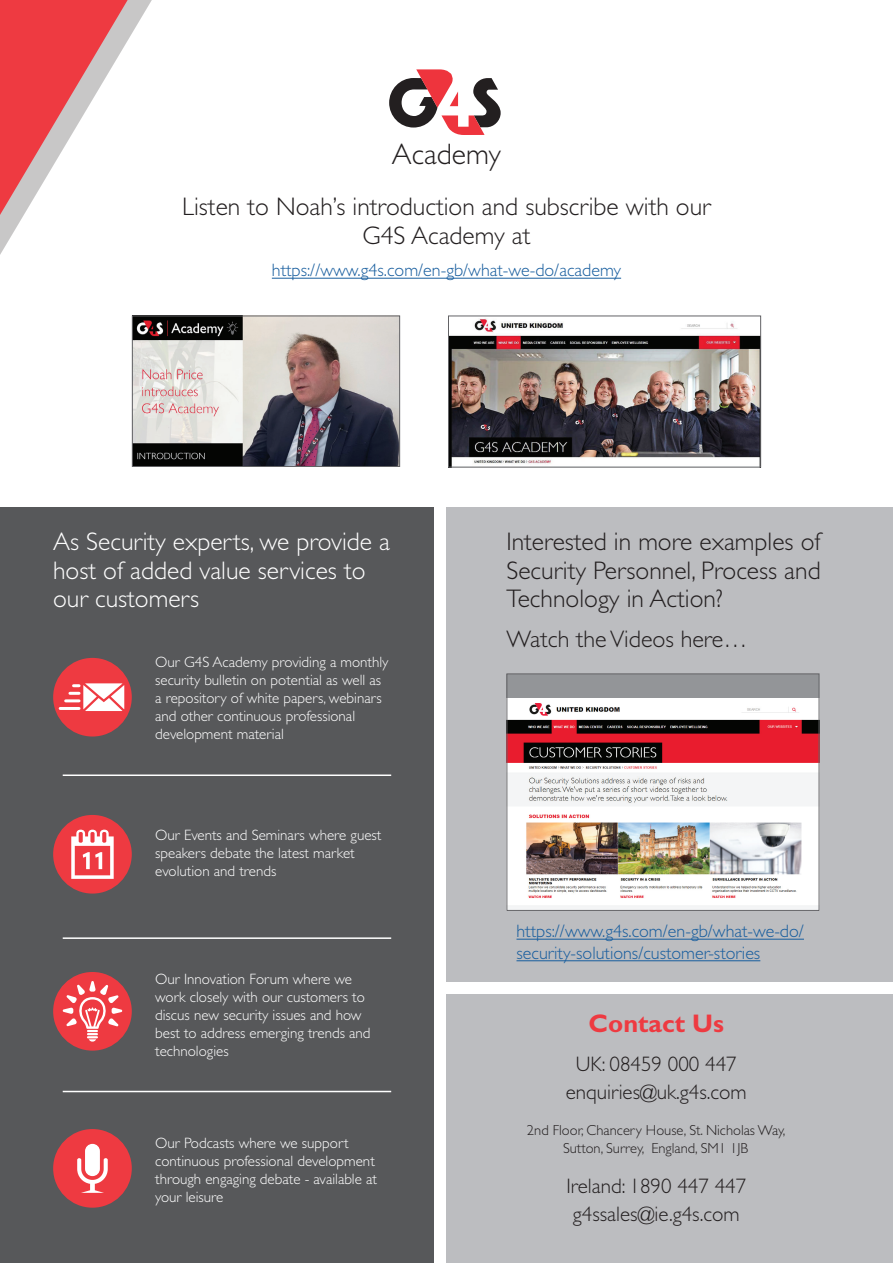
<style>
.page{position:relative;width:893px;height:1263px;background:#fff}
.page>*{position:absolute;margin:0;border:0;box-sizing:border-box;transform-origin:0 0}
.t1{font:300 29.7px "Gill Sans Std";color:#231f20}
.t2{font:300 25.5px/28.5px "Gill Sans Std";color:#231f20;text-align:center}
.t3{font:300 25.5px/28.5px "Gill Sans Std";color:#fff}
.t4{font:700 25.5px "Gill Sans Std";color:#ee3a41}
.t5{font:300 24px "Gill Sans Std";color:#231f20}
.t6{font:300 21px/28.3px "Gill Sans Std";color:#231f20;text-align:center}
.t7{font:300 18px/21.6px "Gill Sans Std";color:#175d9e}
.t8{font:300 15px/18px "Gill Sans Std";color:#fff}
.t9{font:300 14.55px/17.4px "Gill Sans Std";color:#231f20;text-align:center}
</style>
<div class="page">
<svg style="left:0;top:0;width:152px;height:255px"></svg>
<div style="left:446px;top:507px;width:447px;height:474px;background:#bcbdc0"></div>
<div style="left:446px;top:994px;width:447px;height:269px;background:#bcbdc0"></div>
<div style="left:0;top:507px;width:434px;height:756px;background:#57585a"></div>
<div style="left:53px;top:1129px;width:79px;height:79px;background:#ee3a41;border-radius:50%"></div>
<svg style="left:77px;top:1144px;width:31px;height:49px"></svg>
<div style="left:53px;top:815px;width:79px;height:78px;background:#ee3a41;border-radius:50%"></div>
<svg style="left:71px;top:830px;width:43px;height:49px"></svg>
<div style="left:53px;top:658px;width:79px;height:78px;background:#ee3a41;border-radius:50%"></div>
<svg style="left:66px;top:683px;width:58px;height:28px"></svg>
<hr style="left:60px;top:707px;width:19px;height:3px;background:#fff">
<div style="left:53px;top:972px;width:79px;height:79px;background:#ee3a41;border-radius:50%"></div>
<svg style="left:62px;top:981px;width:61px;height:60px"></svg>
<hr style="left:63px;top:774px;width:328px;height:2px;background:#fff">
<hr style="left:63px;top:937px;width:328px;height:2px;background:#fff">
<hr style="left:63px;top:1091px;width:328px;height:1px;background:#fff">
<svg style="left:389px;top:69px;width:112px;height:66px"></svg>
<hr style="left:272px;top:278px;width:349px;height:1px;background:#175d9e">
<img style="left:450px;top:318px;width:309px;height:147px">
<div style="left:448px;top:316px;width:313px;height:151px;border:1px solid #636366"></div>
<img style="left:134px;top:318px;width:264px;height:147px">
<div style="left:132px;top:316px;width:268px;height:151px;border:1px solid #636366"></div>
<hr style="left:516px;top:939px;width:288px;height:1px;background:#175d9e">
<hr style="left:516px;top:960px;width:244px;height:1px;background:#175d9e">
<div style="left:507px;top:674px;width:312px;height:236px;background:#939598"></div>
<img style="left:508px;top:699px;width:309px;height:210px">
<div style="left:506px;top:673px;width:313px;height:238px;border:1px solid #636366"></div>
<h1 class="t1" style="left:392px;top:137px;width:111px">Academy</h1>
<h2 class="t2" style="left:182px;top:193px;width:530px">Listen to Noah’s introduction and subscribe with our<br>G4S Academy at</h2>
<p class="t7" style="left:272px;top:260px;width:351px">https://www.g4s.com/en-gb/what-we-do/academy</p>
<h2 class="t3" style="left:53px;top:527px;width:338px">As Security experts, we provide a host of added value services to our customers</h2>
<h2 class="t2" style="left:506px;top:527px;width:316px;text-align:justify">Interested in more examples of Security Personnel, Process and Technology in Action?</h2>
<h3 class="t5" style="left:506px;top:625px;width:242px">Watch the Videos here…</h3>
<p class="t8" style="left:155px;top:653px;width:235px">Our G4S Academy providing a monthly security bulletin on potential as well as a repository of white papers, webinars and other continuous professional development material</p>
<p class="t8" style="left:155px;top:826px;width:228px">Our Events and Seminars where guest speakers debate the latest market evolution and trends</p>
<p class="t8" style="left:155px;top:970px;width:217px">Our Innovation Forum where we work closely with our customers to discus new security issues and how best to address emerging trends and technologies</p>
<p class="t8" style="left:155px;top:1134px;width:223px">Our Podcasts where we support continuous professional development through engaging debate - available at your leisure</p>
<p class="t7" style="left:516px;top:921px;width:289px">https://www.g4s.com/en-gb/what-we-do/ security-solutions/customer-stories</p>
<h2 class="t4" style="left:588px;top:1008px;width:137px">Contact Us</h2>
<h3 class="t6" style="left:566px;top:1050px;width:182px">UK: 08459 000 447 enquiries@uk.g4s.com</h3>
<p class="t9" style="left:527px;top:1122px;width:260px">2nd Floor, Chancery House, St. Nicholas Way,<br>Sutton, Surrey, England, SM1 1JB</p>
<h3 class="t6" style="left:566px;top:1171px;width:181px">Ireland: 1890 447 447 g4ssales@ie.g4s.com</h3>
</div>
